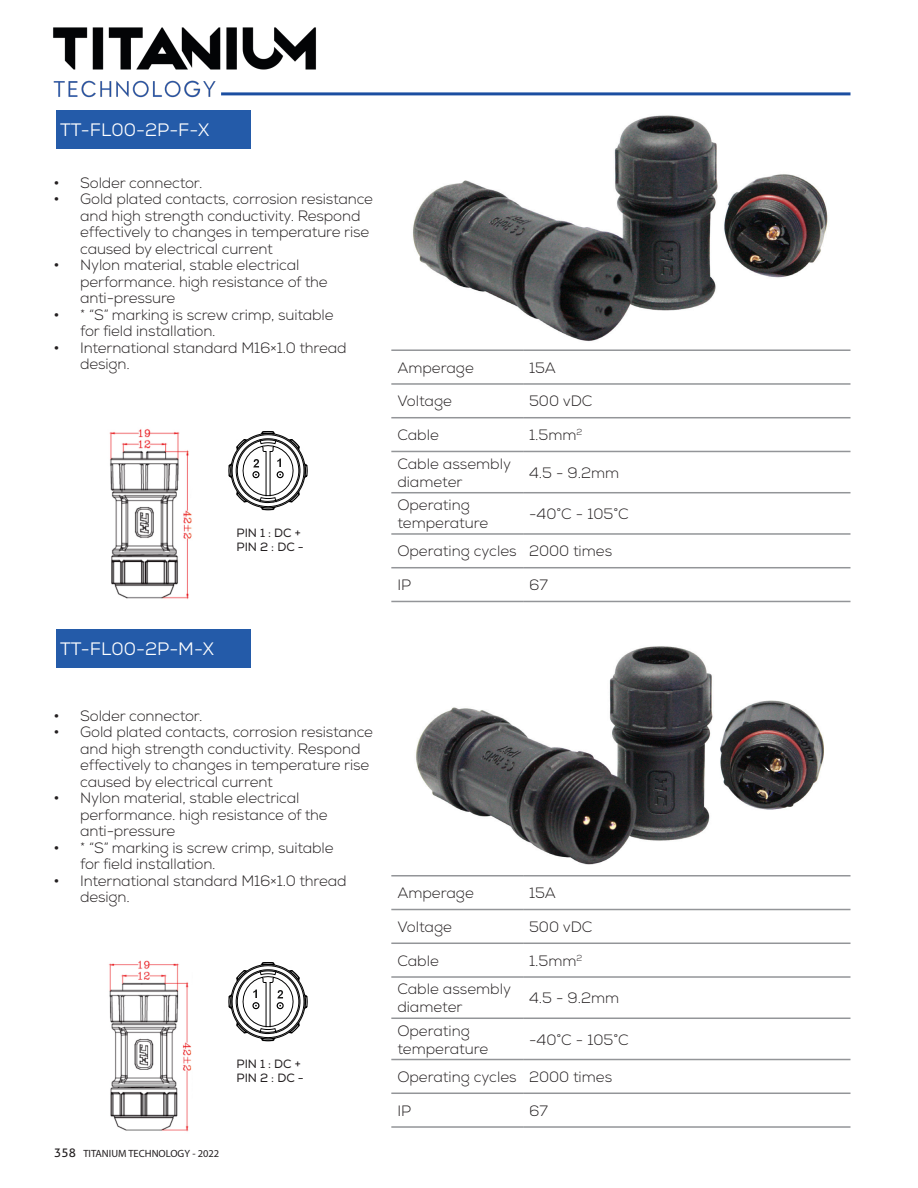
<style>
.page{position:relative;width:918px;height:1188px;background:#fff}
.page>*{position:absolute;margin:0;border:0;box-sizing:border-box;transform-origin:0 0}
.t1{font:18px "Nexa";color:#fff}
.t2{font:300 15px/16.5px "Nexa";letter-spacing:-.01em;color:#231f20}
.t3{font:12px/14.4px "Nexa";color:#231f20}
.t4{font:10.5px "Myriad Pro";color:#231f20}
.s1{font-size:18px}
.s2{font-family:"Aller";font-size:12px}
</style>
<div class="page">
<hr style="left:221px;top:92px;width:629px;height:3px;background:#1b4ea1">
<img style="left:413px;top:115px;width:415px;height:226px">
<img style="left:416px;top:646px;width:408px;height:219px">
<div style="left:56px;top:629px;width:195px;height:38px;background:#245ba9"></div>
<div style="left:56px;top:111px;width:195px;height:38px;background:#245ba9"></div>
<img style="left:109px;top:428px;width:83px;height:171px">
<img style="left:109px;top:960px;width:83px;height:172px">
<hr style="left:523px;top:349px;width:328px;height:2px;background:#939598">
<hr style="left:523px;top:383px;width:328px;height:2px;background:#939598">
<hr style="left:523px;top:417px;width:328px;height:1px;background:#939598">
<hr style="left:523px;top:451px;width:328px;height:1px;background:#939598">
<hr style="left:523px;top:492px;width:328px;height:1px;background:#939598">
<hr style="left:523px;top:533px;width:328px;height:2px;background:#939598">
<hr style="left:523px;top:567px;width:328px;height:1px;background:#939598">
<hr style="left:523px;top:601px;width:328px;height:1px;background:#939598">
<hr style="left:391px;top:349px;width:132px;height:2px;background:#939598">
<hr style="left:391px;top:383px;width:132px;height:2px;background:#939598">
<hr style="left:391px;top:417px;width:132px;height:1px;background:#939598">
<hr style="left:391px;top:451px;width:132px;height:1px;background:#939598">
<hr style="left:391px;top:492px;width:132px;height:1px;background:#939598">
<hr style="left:391px;top:533px;width:132px;height:2px;background:#939598">
<hr style="left:391px;top:567px;width:132px;height:1px;background:#939598">
<hr style="left:391px;top:601px;width:132px;height:1px;background:#939598">
<hr style="left:523px;top:875px;width:328px;height:2px;background:#939598">
<hr style="left:523px;top:909px;width:328px;height:1px;background:#939598">
<hr style="left:523px;top:943px;width:328px;height:1px;background:#939598">
<hr style="left:523px;top:976px;width:328px;height:2px;background:#939598">
<hr style="left:523px;top:1018px;width:328px;height:1px;background:#939598">
<hr style="left:523px;top:1059px;width:328px;height:1px;background:#939598">
<hr style="left:523px;top:1093px;width:328px;height:1px;background:#939598">
<hr style="left:523px;top:1126px;width:328px;height:2px;background:#939598">
<hr style="left:391px;top:875px;width:132px;height:2px;background:#939598">
<hr style="left:391px;top:909px;width:132px;height:1px;background:#939598">
<hr style="left:391px;top:943px;width:132px;height:1px;background:#939598">
<hr style="left:391px;top:976px;width:132px;height:2px;background:#939598">
<hr style="left:391px;top:1018px;width:132px;height:1px;background:#939598">
<hr style="left:391px;top:1059px;width:132px;height:1px;background:#939598">
<hr style="left:391px;top:1093px;width:132px;height:1px;background:#939598">
<hr style="left:391px;top:1126px;width:132px;height:2px;background:#939598">
<img style="left:228px;top:431px;width:80px;height:80px">
<img style="left:228px;top:962px;width:80px;height:80px">
<img style="left:53px;top:27px;width:287px;height:71px">
<p class="t1" style="left:60px;top:119px;width:151px">TT-FL00-2P-F-X</p>
<p class="t2" style="left:53px;top:175px;width:151px"><span class="s1">•</span> Solder connector.</p>
<p class="t2" style="left:80px;top:191px;width:294px;text-indent:-27px"><span class="s1">•</span> Gold plated contacts, corrosion resistance and high strength conductivity. Respond effectively to changes in temperature rise caused by electrical current</p>
<p class="t2" style="left:80px;top:257px;width:249px;text-indent:-27px"><span class="s1">•</span> Nylon material, stable electrical performance. high resistance of the anti-pressure</p>
<p class="t2" style="left:80px;top:307px;width:255px;text-indent:-27px"><span class="s1">•</span> * “S” marking is screw crimp, suitable for field installation.</p>
<p class="t2" style="left:80px;top:340px;width:268px;text-indent:-27px"><span class="s1">•</span> International standard M16×1.0 thread design.</p>
<p class="t3" style="left:236px;top:526px;width:69px">PIN 1 : DC +<br>PIN 2 : DC -</p>
<p class="t1" style="left:60px;top:637px;width:155px">TT-FL00-2P-M-X</p>
<p class="t2" style="left:53px;top:708px;width:151px"><span class="s1">•</span> Solder connector.</p>
<p class="t2" style="left:80px;top:724px;width:294px;text-indent:-27px"><span class="s1">•</span> Gold plated contacts, corrosion resistance and high strength conductivity. Respond effectively to changes in temperature rise caused by electrical current</p>
<p class="t2" style="left:80px;top:790px;width:249px;text-indent:-27px"><span class="s1">•</span> Nylon material, stable electrical performance. high resistance of the anti-pressure</p>
<p class="t2" style="left:80px;top:840px;width:255px;text-indent:-27px"><span class="s1">•</span> * “S” marking is screw crimp, suitable for field installation.</p>
<p class="t2" style="left:80px;top:873px;width:268px;text-indent:-27px"><span class="s1">•</span> International standard M16×1.0 thread design.</p>
<p class="t3" style="left:236px;top:1057px;width:69px">PIN 1 : DC +<br>PIN 2 : DC -</p>
<p class="t4" style="left:54px;top:1147px;width:167px"><span class="s2">358</span> TITANIUM TECHNOLOGY - 2022</p>
<p class="t2" style="left:397px;top:360px;width:78px">Amperage</p>
<p class="t2" style="left:529px;top:360px;width:28px">15A</p>
<p class="t2" style="left:397px;top:393px;width:56px">Voltage</p>
<p class="t2" style="left:529px;top:393px;width:65px">500 vDC</p>
<p class="t2" style="left:397px;top:427px;width:43px">Cable</p>
<p class="t2" style="left:529px;top:427px;width:55px">1.5mm<sup>2</sup></p>
<p class="t2" style="left:397px;top:455px;width:115px;line-height:18px">Cable assembly diameter</p>
<p class="t2" style="left:529px;top:465px;width:92px">4.5 - 9.2mm</p>
<p class="t2" style="left:397px;top:496px;width:93px;line-height:18px">Operating temperature</p>
<p class="t2" style="left:529px;top:506px;width:101px">-40°C - 105°C</p>
<p class="t2" style="left:397px;top:543px;width:216px">Operating cycles 2000 times</p>
<p class="t2" style="left:397px;top:577px;width:15px">IP</p>
<p class="t2" style="left:529px;top:577px;width:20px">67</p>
<p class="t2" style="left:397px;top:885px;width:78px">Amperage</p>
<p class="t2" style="left:529px;top:885px;width:28px">15A</p>
<p class="t2" style="left:397px;top:919px;width:56px">Voltage</p>
<p class="t2" style="left:529px;top:919px;width:65px">500 vDC</p>
<p class="t2" style="left:397px;top:953px;width:43px">Cable</p>
<p class="t2" style="left:529px;top:953px;width:55px">1.5mm<sup>2</sup></p>
<p class="t2" style="left:397px;top:980px;width:115px;line-height:18px">Cable assembly diameter</p>
<p class="t2" style="left:529px;top:990px;width:92px">4.5 - 9.2mm</p>
<p class="t2" style="left:397px;top:1022px;width:93px;line-height:18px">Operating temperature</p>
<p class="t2" style="left:529px;top:1031px;width:101px">-40°C - 105°C</p>
<p class="t2" style="left:397px;top:1069px;width:216px">Operating cycles 2000 times</p>
<p class="t2" style="left:397px;top:1103px;width:15px">IP</p>
<p class="t2" style="left:529px;top:1103px;width:20px">67</p>
</div>
